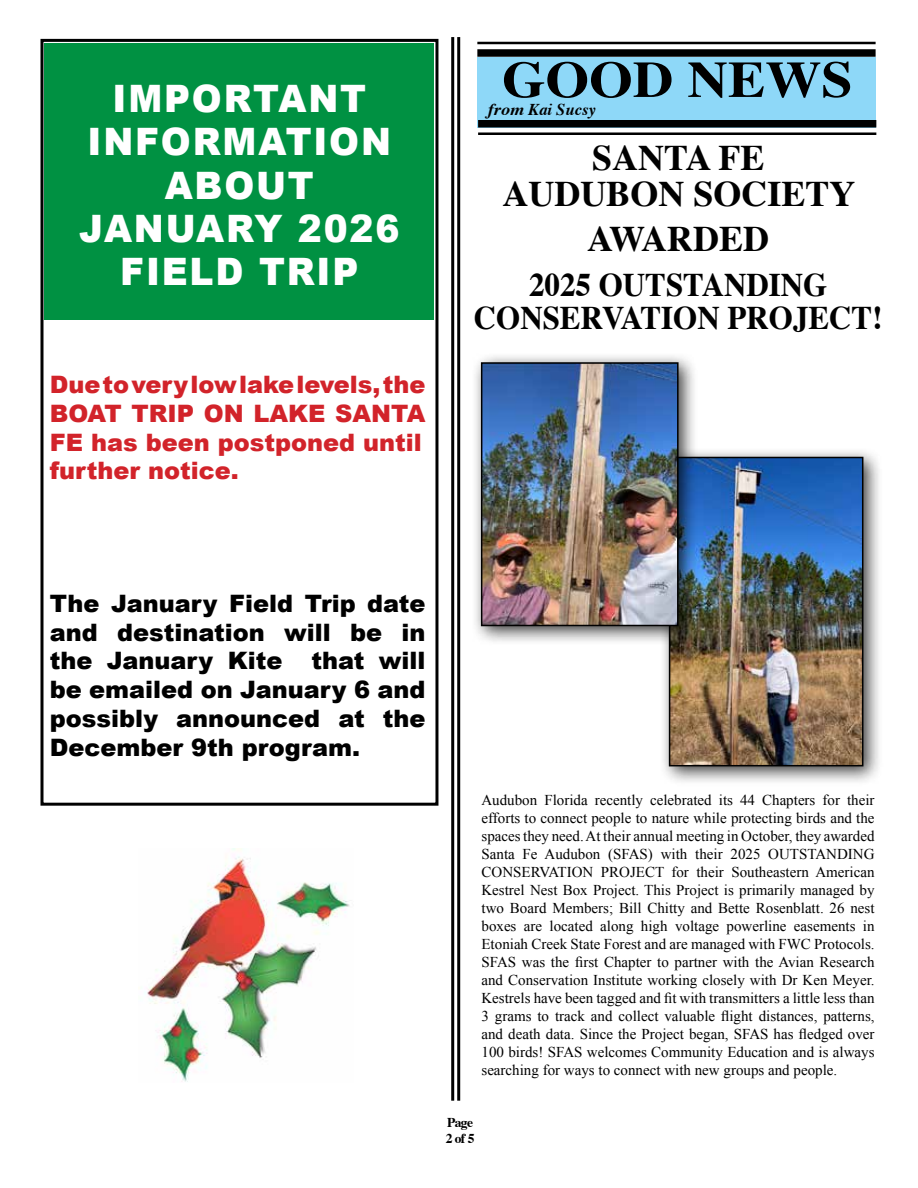
<style>
.page{position:relative;width:918px;height:1188px;background:#fff}
.page>*{position:absolute;margin:0;border:0;box-sizing:border-box;transform-origin:0 0}
.t1{font:700 51px "Times";color:#000;scale:1.1 1}
.t2{font:900 37.8px/43.2px "Arial";letter-spacing:.05em;color:#fff;text-align:center;scale:.95 1}
.t3{font:700 36px/36px "Times";color:#000;text-align:center}
.t4{font:700 33px/33px "Times";color:#000;text-align:center;scale:.94 1}
.t5{font:900 24px/28.8px "Arial";color:#000;text-align:justify}
.t6{font:900 24px/28.8px "Arial";color:#d2232a}
.t7{font:italic 700 16.5px "Times";color:#000;scale:1.1 1}
.t8{font:15px/18px "Times New Roman";color:#000;text-align:justify}
.t9{font:700 13.5px/16.2px "Times";letter-spacing:-.04em;color:#000}
</style>
<div class="page">
<div style="left:40px;top:39px;width:398px;height:767px;border:3px solid #000"></div>
<div style="left:477px;top:57px;width:399px;height:71px;background:#8ed8f8"></div>
<div style="left:478px;top:120px;width:398px;height:8px;background:#000"></div>
<hr style="left:478px;top:132px;width:398px;height:3px;background:#000">
<hr style="left:477px;top:42px;width:399px;height:2px;background:#000">
<div style="left:477px;top:49px;width:399px;height:8px;background:#000"></div>
<hr style="left:457px;top:37px;width:3px;height:1064px;background:#000">
<hr style="left:451px;top:37px;width:3px;height:1064px;background:#000">
<div style="left:658px;top:446px;width:226px;height:340px;background:#000;opacity:.75"></div>
<img style="left:672px;top:460px;width:188px;height:303px">
<div style="left:669px;top:457px;width:194px;height:309px;border:2px solid #000"></div>
<div style="left:470px;top:352px;width:228px;height:294px;background:#000;opacity:.75"></div>
<img style="left:484px;top:365px;width:192px;height:258px">
<div style="left:481px;top:362px;width:198px;height:264px;border:2px solid #000"></div>
<div style="left:45px;top:43px;width:389px;height:277px;background:#009142"></div>
<img style="left:145px;top:849px;width:205px;height:233px">
<h2 class="t2" style="left:79px;top:76px;width:338px">IMPORTANT<br>INFORMATION<br>ABOUT<br>JANUARY 2026<br>FIELD TRIP</h2>
<h3 class="t6" style="left:50px;top:369px;width:377px">Due to very low lake levels, the<br>BOAT TRIP ON LAKE SANTA<br>FE has been postponed until further notice.</h3>
<h1 class="t1" style="left:502px;top:31px;width:320px">GOOD NEWS</h1>
<p class="t7" style="left:488px;top:94px;width:100px">from Kai Sucsy</p>
<h3 class="t3" style="left:502px;top:136px;width:355px">SANTA FE<br>AUDUBON SOCIETY</h3>
<h3 class="t3" style="left:587px;top:217px;width:183px">AWARDED</h3>
<h3 class="t4" style="left:474px;top:264px;width:436px">2025 OUTSTANDING<br>CONSERVATION PROJECT!</h3>
<h3 class="t5" style="left:50px;top:588px;width:377px">The January Field Trip date and destination will be in the January Kite that will be emailed on January 6 and possibly announced at the December 9th program.</h3>
<p class="t8" style="left:482px;top:791px;width:395px">Audubon Florida recently celebrated its 44 Chapters for their efforts to connect people to nature while protecting birds and the spaces they need. At their annual meeting in October, they awarded Santa Fe Audubon (SFAS) with their 2025 OUTSTANDING CONSERVATION PROJECT for their Southeastern American Kestrel Nest Box Project. This Project is primarily managed by two Board Members; Bill Chitty and Bette Rosenblatt. 26 nest boxes are located along high voltage powerline easements in Etoniah Creek State Forest and are managed with FWC Protocols.<br>SFAS was the first Chapter to partner with the Avian Research and Conservation Institute working closely with Dr Ken Meyer.<br>Kestrels have been tagged and fit with transmitters a little less than 3 grams to track and collect valuable flight distances, patterns, and death data. Since the Project began, SFAS has fledged over 100 birds! SFAS welcomes Community Education and is always searching for ways to connect with new groups and people.</p>
<p class="t9" style="left:446px;top:1113px;width:30px">Page<br>2 of 5</p>
</div>
